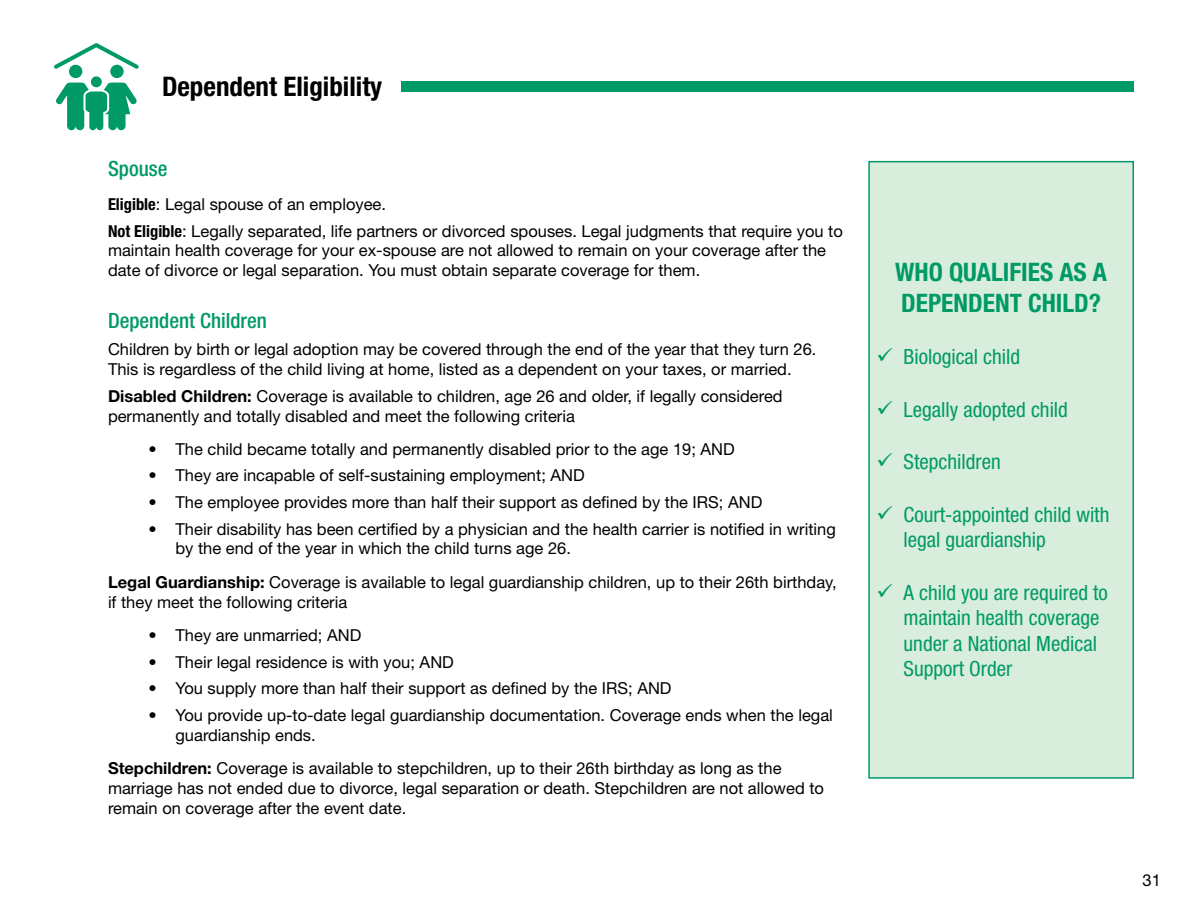
<style>
.page{position:relative;width:1188px;height:918px;background:#fff}
.page>*{position:absolute;margin:0;border:0;box-sizing:border-box;transform-origin:0 0}
.t1{font:700 condensed 27px "Helvetica Neue LT Std";color:#000}
.t2{font:700 condensed 25.5px/30.6px "Helvetica Neue LT Std";color:#009a66}
.t3{font:condensed 21px/25.5px "Helvetica Neue LT Std";color:#009a66}
.t4{font:500 condensed 21px "Helvetica Neue LT Std";color:#009a66}
.t5{font:16.5px/19.8px "Helvetica Neue LT Std";color:#000}
.s1{font-weight:700;font-stretch:condensed}
.s2{font-weight:700}
</style>
<div class="page">
<div style="left:869px;top:162px;width:264px;height:616px;background:#d8eddc"></div>
<div style="left:868px;top:161px;width:266px;height:618px;border:2px solid #009a66"></div>
<div style="left:402px;top:82px;width:732px;height:10px;background:#009a66"></div>
<div style="left:69px;top:65px;width:13px;height:13px;background:#009a66;border-radius:50%"></div>
<div style="left:110px;top:65px;width:14px;height:13px;background:#009a66;border-radius:50%"></div>
<div style="left:91px;top:76px;width:11px;height:11px;background:#009a66;border-radius:50%"></div>
<svg style="left:56px;top:83px;width:81px;height:47px"></svg>
<svg style="left:54px;top:43px;width:85px;height:26px"></svg>
<h1 class="t1" style="left:162px;top:70px;width:222px">Dependent Eligibility</h1>
<p class="t4" style="left:108px;top:156px;width:61px">Spouse</p>
<p class="t5" style="left:108px;top:190px;width:736px;line-height:27px"><span class="s1">Eligible</span>: Legal spouse of an employee.<br><span class="s1">Not Eligible</span>: Legally separated, life partners or divorced spouses. Legal judgments that require you to</p>
<p class="t5" style="left:108px;top:240px;width:720px">maintain health coverage for your ex-spouse are not allowed to remain on your coverage after the date of divorce or legal separation. You must obtain separate coverage for them.</p>
<p class="t4" style="left:108px;top:308px;width:160px">Dependent Children</p>
<p class="t5" style="left:108px;top:339px;width:710px">Children by birth or legal adoption may be covered through the end of the year that they turn 26.<br>This is regardless of the child living at home, listed as a dependent on your taxes, or married.</p>
<p class="t5" style="left:108px;top:386px;width:676px"><span class="s2">Disabled Children:</span> Coverage is available to children, age 26 and older, if legally considered permanently and totally disabled and meet the following criteria</p>
<p class="t5" style="left:149px;top:439px;width:588px">• The child became totally and permanently disabled prior to the age 19; AND</p>
<p class="t5" style="left:149px;top:465px;width:438px">• They are incapable of self-sustaining employment; AND</p>
<p class="t5" style="left:149px;top:492px;width:615px">• The employee provides more than half their support as defined by the IRS; AND</p>
<p class="t5" style="left:176px;top:519px;width:662px;text-indent:-27px">• Their disability has been certified by a physician and the health carrier is notified in writing by the end of the year in which the child turns age 26.</p>
<p class="t5" style="left:108px;top:572px;width:730px"><span class="s2">Legal Guardianship:</span> Coverage is available to legal guardianship children, up to their 26th birthday, if they meet the following criteria</p>
<p class="t5" style="left:149px;top:625px;width:214px">• They are unmarried; AND</p>
<p class="t5" style="left:149px;top:652px;width:307px">• Their legal residence is with you; AND</p>
<p class="t5" style="left:149px;top:678px;width:525px">• You supply more than half their support as defined by the IRS; AND</p>
<p class="t5" style="left:176px;top:705px;width:659px;text-indent:-27px">• You provide up-to-date legal guardianship documentation. Coverage ends when the legal guardianship ends.</p>
<p class="t5" style="left:108px;top:758px;width:718px"><span class="s2">Stepchildren:</span> Coverage is available to stepchildren, up to their 26th birthday as long as the marriage has not ended due to divorce, legal separation or death. Stepchildren are not allowed to remain on coverage after the event date.</p>
<h2 class="t2" style="left:895px;top:257px;width:214px">WHO QUALIFIES AS A<br>DEPENDENT CHILD?</h2>
<p class="t3" style="left:904px;top:344px;width:118px">Biological child</p>
<p class="t3" style="left:904px;top:397px;width:166px">Legally adopted child</p>
<p class="t3" style="left:904px;top:449px;width:99px">Stepchildren</p>
<p class="t3" style="left:904px;top:502px;width:207px">Court-appointed child with legal guardianship</p>
<p class="t3" style="left:904px;top:580px;width:206px">A child you are required to maintain health coverage under a National Medical<br>Support Order</p>
<p class="t5" style="left:1143px;top:870px;width:20px">31</p>
</div>
